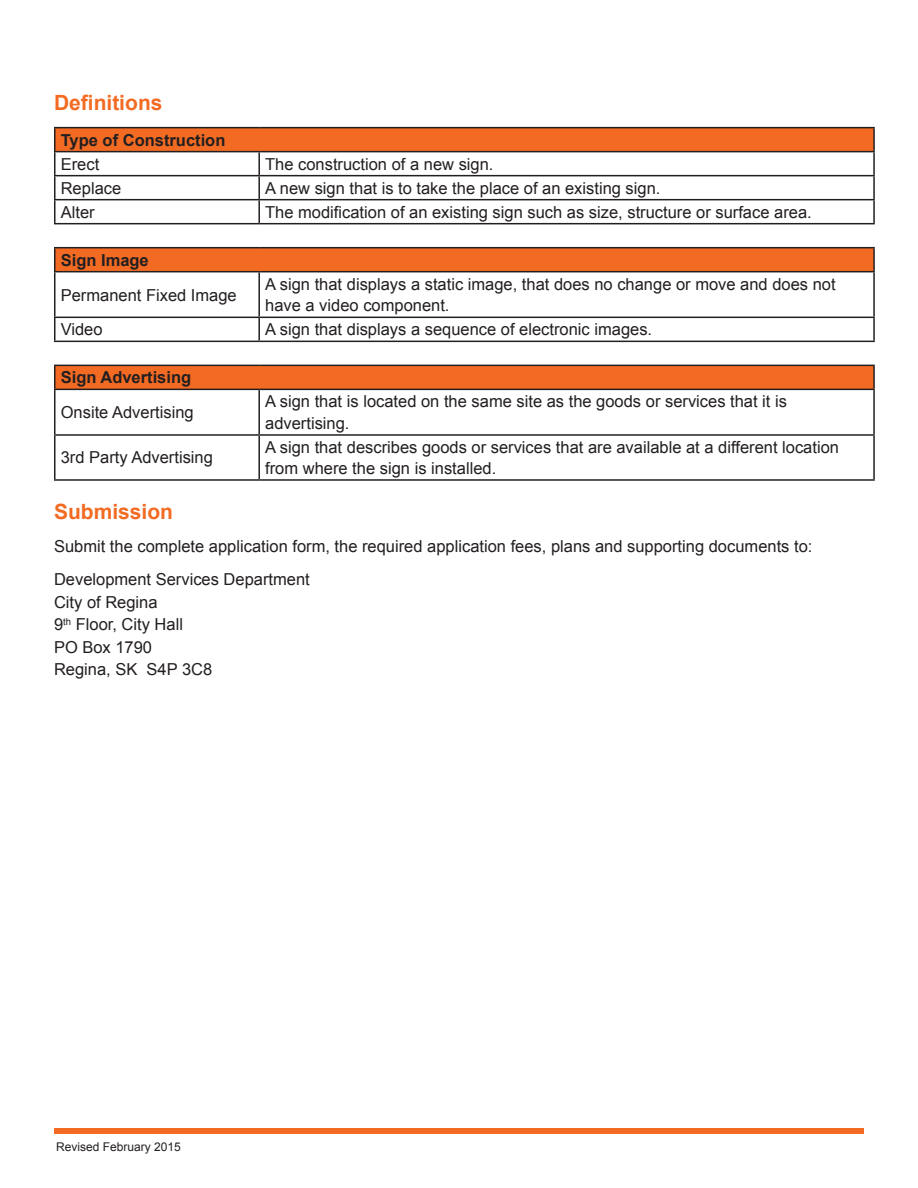
<style>
.page{position:relative;width:918px;height:1188px;background:#fff}
.page>*{position:absolute;margin:0;border:0;box-sizing:border-box;transform-origin:0 0}
.t1{font:700 21px "Arial";color:#f36b23}
.t2{font:16.5px/22.5px "Arial";color:#231f20}
.t3{font:700 16.5px "Arial";color:#231f20}
.t4{font:12px "Arial";color:#231f20}
</style>
<div class="page">
<div style="left:54px;top:1128px;width:810px;height:6px;background:#f36b23"></div>
<svg style="left:55px;top:128px;width:819px;height:261px"></svg>
<hr style="left:54px;top:152px;width:2px;height:23px;background:#231f20">
<hr style="left:258px;top:152px;width:2px;height:23px;background:#231f20">
<hr style="left:873px;top:152px;width:2px;height:23px;background:#231f20">
<hr style="left:54px;top:175px;width:205px;height:1px;background:#231f20">
<hr style="left:54px;top:176px;width:2px;height:23px;background:#231f20">
<hr style="left:259px;top:175px;width:616px;height:1px;background:#231f20">
<hr style="left:258px;top:176px;width:2px;height:23px;background:#231f20">
<hr style="left:873px;top:176px;width:2px;height:23px;background:#231f20">
<hr style="left:54px;top:199px;width:205px;height:1px;background:#231f20">
<hr style="left:54px;top:200px;width:2px;height:23px;background:#231f20">
<hr style="left:259px;top:199px;width:616px;height:1px;background:#231f20">
<hr style="left:258px;top:200px;width:2px;height:23px;background:#231f20">
<hr style="left:873px;top:200px;width:2px;height:23px;background:#231f20">
<hr style="left:54px;top:248px;width:2px;height:23px;background:#231f20">
<hr style="left:873px;top:248px;width:2px;height:23px;background:#231f20">
<hr style="left:54px;top:271px;width:205px;height:1px;background:#231f20">
<hr style="left:54px;top:272px;width:2px;height:45px;background:#231f20">
<hr style="left:259px;top:271px;width:616px;height:1px;background:#231f20">
<hr style="left:258px;top:272px;width:2px;height:45px;background:#231f20">
<hr style="left:873px;top:272px;width:2px;height:45px;background:#231f20">
<hr style="left:54px;top:317px;width:205px;height:1px;background:#231f20">
<hr style="left:54px;top:318px;width:2px;height:23px;background:#231f20">
<hr style="left:259px;top:317px;width:616px;height:1px;background:#231f20">
<hr style="left:258px;top:318px;width:2px;height:23px;background:#231f20">
<hr style="left:873px;top:318px;width:2px;height:23px;background:#231f20">
<hr style="left:54px;top:366px;width:2px;height:23px;background:#231f20">
<hr style="left:873px;top:366px;width:2px;height:23px;background:#231f20">
<hr style="left:54px;top:389px;width:205px;height:1px;background:#231f20">
<hr style="left:54px;top:390px;width:2px;height:44px;background:#231f20">
<hr style="left:259px;top:389px;width:616px;height:1px;background:#231f20">
<hr style="left:258px;top:390px;width:2px;height:44px;background:#231f20">
<hr style="left:873px;top:390px;width:2px;height:44px;background:#231f20">
<hr style="left:54px;top:434px;width:205px;height:2px;background:#231f20">
<hr style="left:54px;top:436px;width:2px;height:43px;background:#231f20">
<hr style="left:259px;top:434px;width:616px;height:2px;background:#231f20">
<hr style="left:258px;top:436px;width:2px;height:43px;background:#231f20">
<hr style="left:873px;top:436px;width:2px;height:43px;background:#231f20">
<hr style="left:54px;top:479px;width:205px;height:2px;background:#231f20">
<hr style="left:259px;top:479px;width:616px;height:2px;background:#231f20">
<hr style="left:54px;top:127px;width:205px;height:1px;background:#231f20">
<hr style="left:54px;top:128px;width:2px;height:23px;background:#231f20">
<hr style="left:259px;top:127px;width:616px;height:1px;background:#231f20">
<hr style="left:873px;top:128px;width:2px;height:23px;background:#231f20">
<hr style="left:54px;top:151px;width:205px;height:1px;background:#231f20">
<hr style="left:259px;top:151px;width:616px;height:1px;background:#231f20">
<hr style="left:54px;top:223px;width:205px;height:1px;background:#231f20">
<hr style="left:259px;top:223px;width:616px;height:1px;background:#231f20">
<hr style="left:54px;top:247px;width:205px;height:1px;background:#231f20">
<hr style="left:259px;top:247px;width:616px;height:1px;background:#231f20">
<hr style="left:54px;top:341px;width:205px;height:1px;background:#231f20">
<hr style="left:259px;top:341px;width:616px;height:1px;background:#231f20">
<hr style="left:54px;top:365px;width:205px;height:1px;background:#231f20">
<hr style="left:259px;top:365px;width:616px;height:1px;background:#231f20">
<p class="t1" style="left:54px;top:88px;width:110px">Definitions</p>
<p class="t3" style="left:61px;top:129px;width:166px">Type of Construction</p>
<p class="t2" style="left:61px;top:153px;width:40px">Erect</p>
<p class="t2" style="left:265px;top:153px;width:230px">The construction of a new sign.</p>
<p class="t2" style="left:61px;top:177px;width:62px">Replace</p>
<p class="t2" style="left:265px;top:177px;width:397px">A new sign that is to take the place of an existing sign.</p>
<p class="t2" style="left:61px;top:201px;width:35px">Alter</p>
<p class="t2" style="left:265px;top:201px;width:548px">The modification of an existing sign such as size, structure or surface area.</p>
<p class="t3" style="left:61px;top:249px;width:90px">Sign Image</p>
<p class="t2" style="left:61px;top:284px;width:178px">Permanent Fixed Image</p>
<p class="t2" style="left:265px;top:273px;width:572px;line-height:21.6px">A sign that displays a static image, that does no change or move and does not have a video component.</p>
<p class="t2" style="left:61px;top:318px;width:43px">Video</p>
<p class="t2" style="left:265px;top:318px;width:389px">A sign that displays a sequence of electronic images.</p>
<p class="t3" style="left:61px;top:367px;width:132px">Sign Advertising</p>
<p class="t2" style="left:61px;top:401px;width:134px">Onsite Advertising</p>
<p class="t2" style="left:265px;top:391px;width:523px;line-height:21.6px">A sign that is located on the same site as the goods or services that it is advertising.</p>
<p class="t2" style="left:61px;top:447px;width:154px">3rd Party Advertising</p>
<p class="t2" style="left:265px;top:437px;width:575px;line-height:21px">A sign that describes goods or services that are available at a different location from where the sign is installed.</p>
<p class="t1" style="left:54px;top:497px;width:121px">Submission</p>
<p class="t2" style="left:54px;top:530px;width:760px;line-height:33.2px">Submit the complete application form, the required application fees, plans and supporting documents to:<br>Development Services Department</p>
<p class="t2" style="left:54px;top:591px;width:160px">City of Regina<br>9<sup>th</sup> Floor, City Hall<br>PO Box 1790<br>Regina, SK S4P 3C8</p>
<p class="t4" style="left:56px;top:1139px;width:126px">Revised February 2015</p>
</div>
